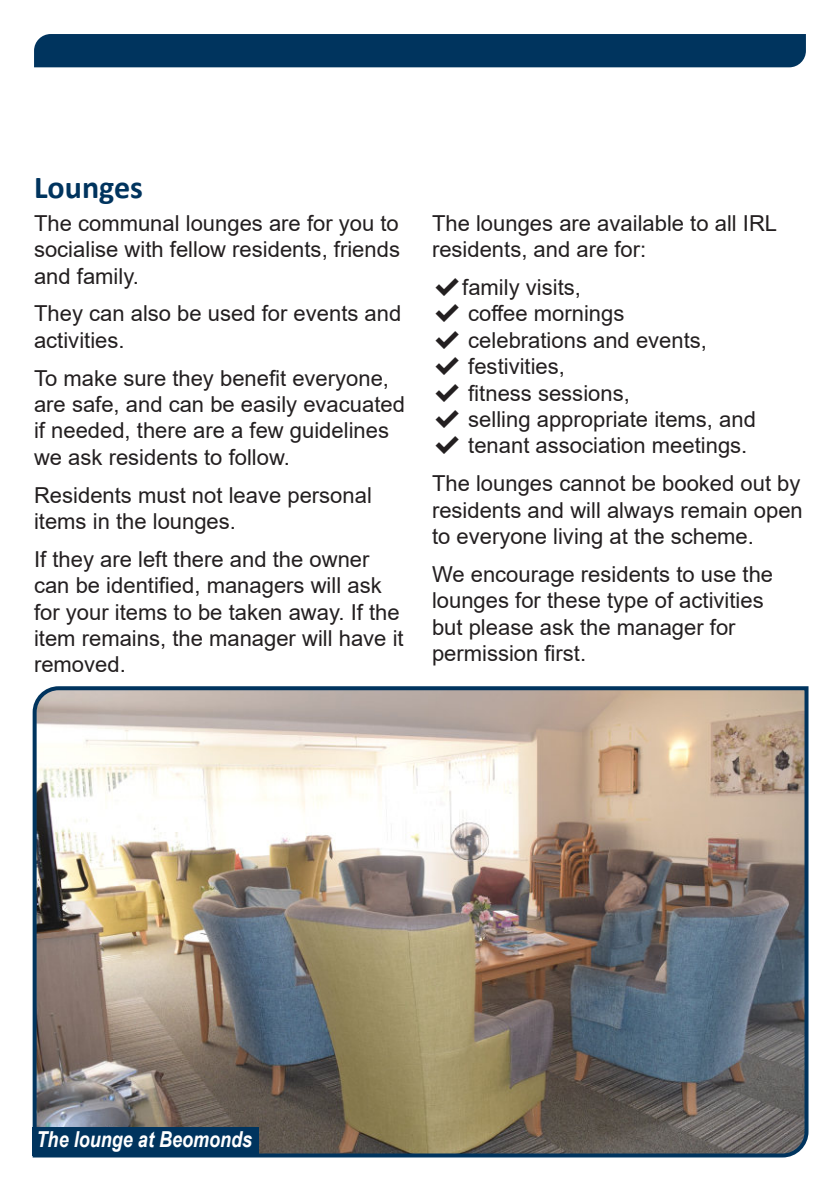
<style>
.page{position:relative;width:840px;height:1191px;background:#fff}
.page>*{position:absolute;margin:0;border:0;box-sizing:border-box;transform-origin:0 0}
.Headline{font:700 32px "Calibri";color:#00345e}
.Body_Text{font:22px/26.4px "Arial";color:#231f20}
.t1{font:italic 700 22px "Arial Narrow";color:#fff}
</style>
<div class="page">
<div style="left:34px;top:34px;width:771px;height:33px;background:#00345e"></div>
<img style="left:32px;top:686px;width:777px;height:472px">
<div style="left:33px;top:1126px;width:226px;height:29px;background:#00345e"></div>
<p class="Headline" style="left:34px;top:165px;width:110px">Lounges</p>
<p class="Body_Text" style="left:34px;top:210px;width:367px;text-align:justify">The communal lounges are for you to socialise with fellow residents, friends and family.</p>
<p class="Body_Text" style="left:34px;top:300px;width:368px">They can also be used for events and activities.</p>
<p class="Body_Text" style="left:34px;top:364px;width:372px">To make sure they benefit everyone, are safe, and can be easily evacuated if needed, there are a few guidelines we ask residents to follow.</p>
<p class="Body_Text" style="left:34px;top:481px;width:339px">Residents must not leave personal items in the lounges.</p>
<p class="Body_Text" style="left:34px;top:545px;width:371px">If they are left there and the owner can be identified, managers will ask for your items to be taken away. If the item remains, the manager will have it removed.</p>
<p class="Body_Text" style="left:432px;top:210px;width:346px">The lounges are available to all IRL residents, and are for:</p>
<p class="Body_Text" style="left:432px;top:274px;width:150px">✔family visits,</p>
<p class="Body_Text" style="left:432px;top:300px;width:194px">✔ coffee mornings</p>
<p class="Body_Text" style="left:432px;top:327px;width:276px">✔ celebrations and events,</p>
<p class="Body_Text" style="left:432px;top:353px;width:134px">✔ festivities,</p>
<p class="Body_Text" style="left:432px;top:379px;width:199px">✔ fitness sessions,</p>
<p class="Body_Text" style="left:432px;top:406px;width:325px">✔ selling appropriate items, and</p>
<p class="Body_Text" style="left:432px;top:432px;width:317px">✔ tenant association meetings.</p>
<p class="Body_Text" style="left:432px;top:470px;width:372px;text-align:justify">The lounges cannot be booked out by residents and will always remain open to everyone living at the scheme.</p>
<p class="Body_Text" style="left:432px;top:561px;width:342px">We encourage residents to use the lounges for these type of activities but please ask the manager for permission first.</p>
<p class="t1" style="left:37px;top:1122px;width:217px">The lounge at Beomonds</p>
</div>
